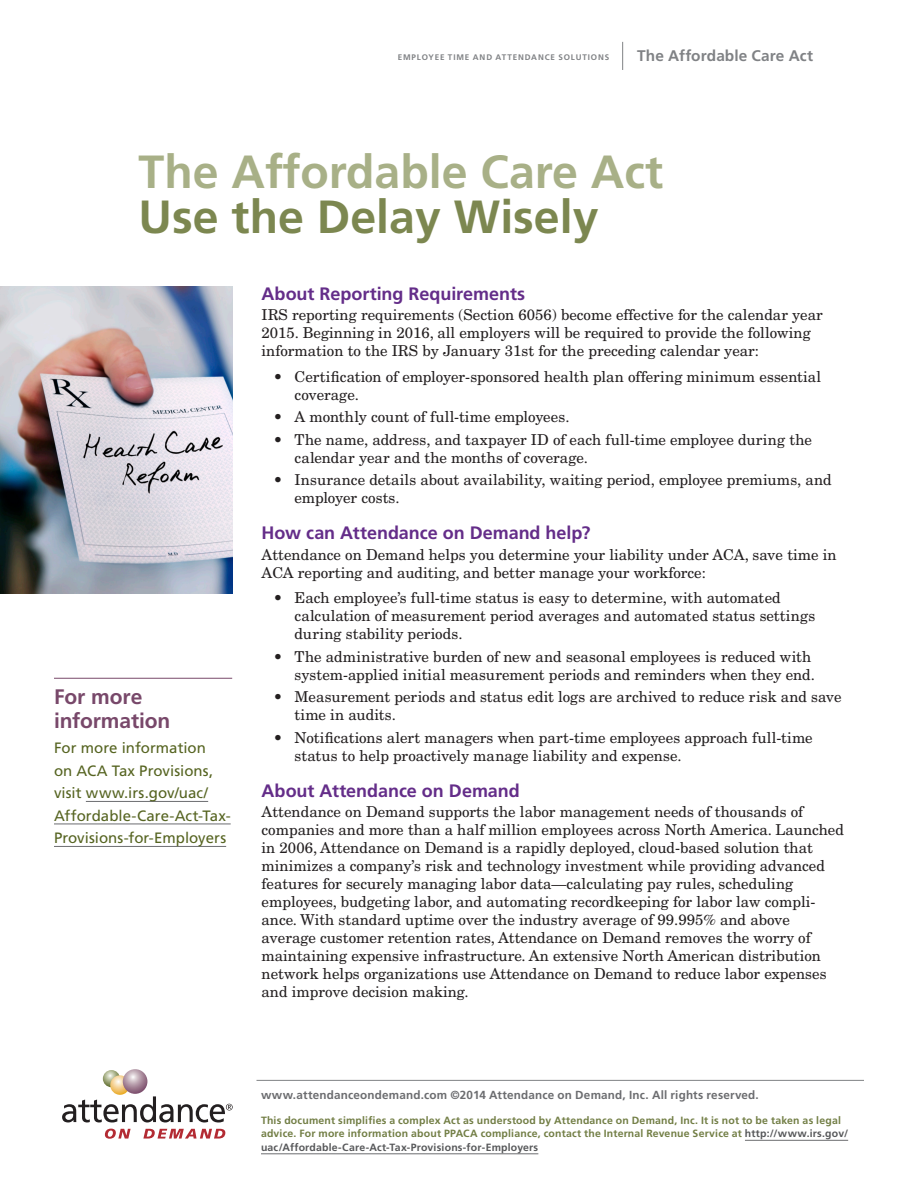
<style>
.page{position:relative;width:918px;height:1188px;background:#fff}
.page>*{position:absolute;margin:0;border:0;box-sizing:border-box;transform-origin:0 0}
.t1{font:700 46.5px/45px "Frutiger";color:#a8b087}
.company_notes_headin{font:700 21px/24px "Frutiger";letter-spacing:-.005em;color:#78486a}
.small_head{font:700 18px "Frutiger";letter-spacing:-.005em;color:#642d89}
.t2{font:700 15.45px "Frutiger";letter-spacing:.005em;color:#808285}
.text{font:15px/18px "New Century Schlbk";color:#231f20}
.bulletlist{font:15px/18px "New Century Schlbk";color:#231f20}
.sidebar{font:15px/22.5px "Frutiger";letter-spacing:.005em;color:#566421}
.small_head-2{font:700 11.7px "Frutiger";letter-spacing:.015em;color:#6c6d70}
.legaldisclaimer{font:700 10.5px/13.5px "Frutiger";letter-spacing:.02em;color:#727e45}
.t3{font:700 8.1px "Frutiger";letter-spacing:.105em;color:#808285}
.s1{color:#7c8750}
.s2{color:#57585a}
</style>
<div class="page">
<svg style="left:105px;top:1129px;width:26px;height:10px"></svg>
<svg style="left:143px;top:1129px;width:82px;height:10px"></svg>
<svg style="left:62px;top:1096px;width:171px;height:26px"></svg>
<svg style="left:103px;top:1070px;width:17px;height:17px"></svg>
<svg style="left:110px;top:1075px;width:20px;height:20px"></svg>
<svg style="left:123px;top:1069px;width:24px;height:25px"></svg>
<svg style="left:622px;top:42px;width:1px;height:28px"></svg>
<hr style="left:256px;top:1080px;width:608px;height:1px;background:#808285">
<hr style="left:745px;top:1140px;width:103px;height:1px;background:#6c6d70">
<hr style="left:261px;top:1154px;width:277px;height:1px;background:#6c6d70">
<img style="left:0;top:286px;width:232px;height:308px">
<hr style="left:54px;top:678px;width:178px;height:1px;background:#78486a">
<hr style="left:86px;top:801px;width:122px;height:1px;background:#6c6d70">
<hr style="left:54px;top:824px;width:177px;height:1px;background:#6c6d70">
<hr style="left:54px;top:846px;width:172px;height:1px;background:#6c6d70">
<p class="t3" style="left:398px;top:52px;width:213px">EMPLOYEE TIME AND ATTENDANCE SOLUTIONS</p>
<p class="t2" style="left:637px;top:47px;width:177px">The Affordable Care Act</p>
<p class="t1" style="left:139px;top:149px;width:526px">The Affordable Care Act<br><span class="s1">Use the Delay Wisely</span></p>
<p class="company_notes_headin" style="left:54px;top:684px;width:118px">For more information</p>
<p class="sidebar" style="left:54px;top:737px;width:178px">For more information<br>on ACA Tax Provisions, visit www.irs.gov/uac/<br>Affordable-Care-Act-Tax-<br>Provisions-for-Employers</p>
<p class="small_head" style="left:262px;top:283px;width:265px">About Reporting Requirements</p>
<p class="text" style="left:262px;top:306px;width:563px">IRS reporting requirements (Section 6056) become effective for the calendar year<br>2015. Beginning in 2016, all employers will be required to provide the following information to the IRS by January 31st for the preceding calendar year:</p>
<p class="bulletlist" style="left:295px;top:367px;width:528px;text-indent:-21px">• Certification of employer-sponsored health plan offering minimum essential coverage.</p>
<p class="bulletlist" style="left:274px;top:408px;width:297px">• A monthly count of full-time employees.</p>
<p class="bulletlist" style="left:295px;top:430px;width:519px;text-indent:-21px">• The name, address, and taxpayer ID of each full-time employee during the calendar year and the months of coverage.</p>
<p class="bulletlist" style="left:295px;top:471px;width:539px;text-indent:-21px">• Insurance details about availability, waiting period, employee premiums, and employer costs.</p>
<p class="small_head" style="left:262px;top:523px;width:330px">How can Attendance on Demand help?</p>
<p class="text" style="left:262px;top:545px;width:577px">Attendance on Demand helps you determine your liability under ACA, save time in<br>ACA reporting and auditing, and better manage your workforce:</p>
<p class="bulletlist" style="left:295px;top:589px;width:522px;text-indent:-21px">• Each employee’s full-time status is easy to determine, with automated calculation of measurement period averages and automated status settings during stability periods.</p>
<p class="bulletlist" style="left:274px;top:647px;width:543px;text-align:right">• The administrative burden of new and seasonal employees is reduced with system-applied initial measurement periods and reminders when they end.</p>
<p class="bulletlist" style="left:295px;top:688px;width:549px;text-indent:-21px">• Measurement periods and status edit logs are archived to reduce risk and save time in audits.</p>
<p class="bulletlist" style="left:295px;top:728px;width:520px;text-indent:-21px">• Notifications alert managers when part-time employees approach full-time status to help proactively manage liability and expense.</p>
<p class="small_head" style="left:262px;top:780px;width:260px">About Attendance on Demand</p>
<p class="text" style="left:262px;top:803px;width:584px">Attendance on Demand supports the labor management needs of thousands of companies and more than a half million employees across North America. Launched in 2006, Attendance on Demand is a rapidly deployed, cloud-based solution that minimizes a company’s risk and technology investment while providing advanced features for securely managing labor data—calculating pay rules, scheduling employees, budgeting labor, and automating recordkeeping for labor law compli&shy;ance. With standard uptime over the industry average of 99.995% and above average customer retention rates, Attendance on Demand removes the worry of maintaining expensive infrastructure. An extensive North American distribution network helps organizations use Attendance on Demand to reduce labor expenses and improve decision making.</p>
<p class="small_head-2" style="left:261px;top:1088px;width:499px">www.attendanceondemand.com ©2014 Attendance on Demand, Inc. All rights reserved.</p>
<p class="legaldisclaimer" style="left:261px;top:1113px;width:589px">This document simplifies a complex Act as understood by Attendance on Demand, Inc. It is not to be taken as legal advice. For more information about PPACA compliance, contact the Internal Revenue Service at <span class="s2">http://www.irs.gov/ uac/Affordable-Care-Act-Tax-Provisions-for-Employers</span></p>
</div>
